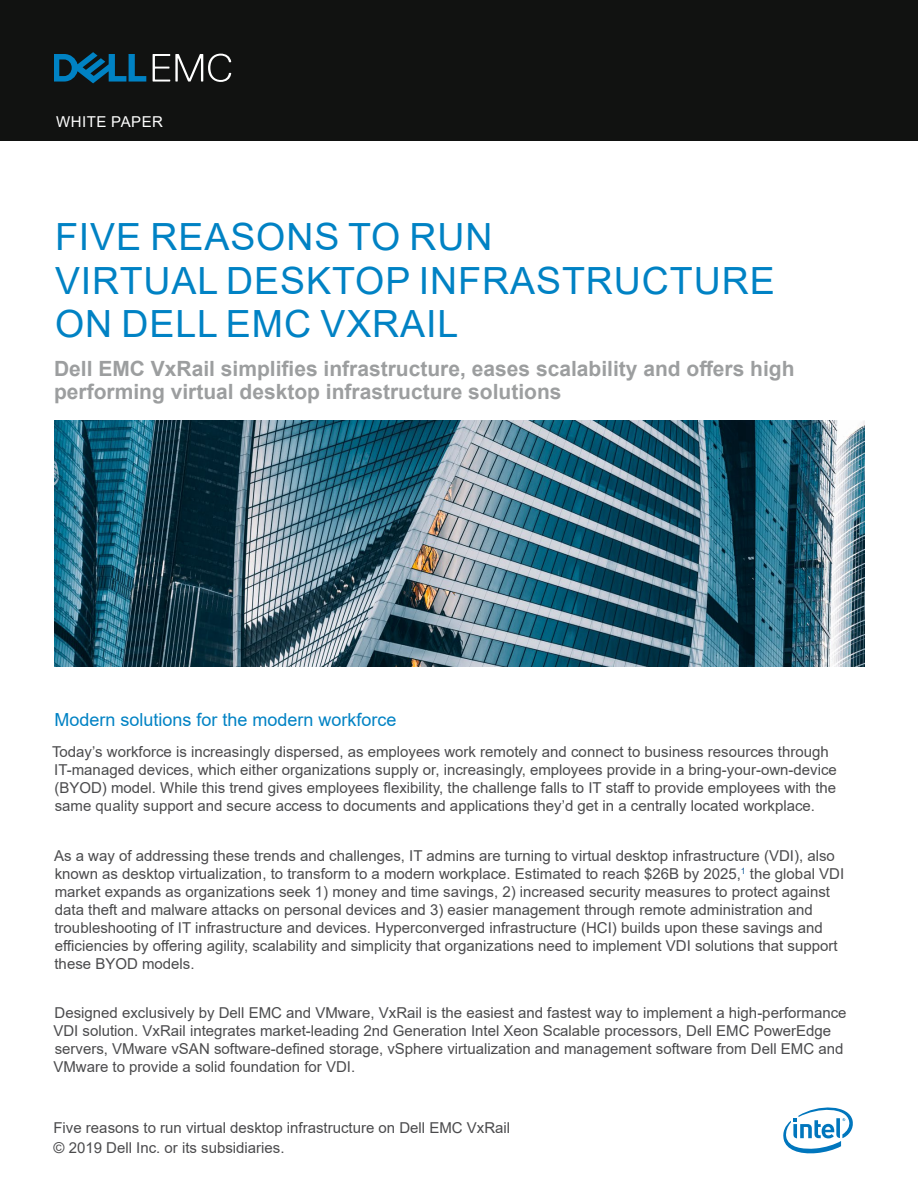
<style>
.page{position:relative;width:918px;height:1188px;background:#fff}
.page>*{position:absolute;margin:0;border:0;box-sizing:border-box;transform-origin:0 0}
.t1{font:37.5px/43.5px "Arial";letter-spacing:.025em;color:#0082c4}
.t2{font:700 21px/22.5px "Arial";color:#9c9e9f}
.t3{font:18px "Arial";color:#0082c4}
.t4{font:15px/18px "Arial";color:#4b4b4d}
.t5{font:15px "Arial";letter-spacing:.035em;color:#fff}
</style>
<div class="page">
<div style="left:0;top:0;width:918px;height:141px;background:#111211"></div>
<svg style="left:153px;top:54px;width:78px;height:28px"></svg>
<svg style="left:55px;top:52px;width:91px;height:31px"></svg>
<svg style="left:783px;top:1107px;width:70px;height:47px"></svg>
<img style="left:54px;top:420px;width:810px;height:246px">
<p class="t5" style="left:56px;top:111px;width:108px">WHITE PAPER</p>
<h1 class="t1" style="left:55px;top:215px;width:721px">FIVE REASONS TO RUN<br>VIRTUAL DESKTOP INFRASTRUCTURE<br>ON DELL EMC VXRAIL</h1>
<h2 class="t2" style="left:54px;top:358px;width:742px">Dell EMC VxRail simplifies infrastructure, eases scalability and offers high performing virtual desktop infrastructure solutions</h2>
<p class="t3" style="left:54px;top:707px;width:344px">Modern solutions for the modern workforce</p>
<p class="t4" style="left:52px;top:743px;width:786px">Today’s workforce is increasingly dispersed, as employees work remotely and connect to business resources through IT-managed devices, which either organizations supply or, increasingly, employees provide in a bring-your-own-device (BYOD) model. While this trend gives employees flexibility, the challenge falls to IT staff to provide employees with the same quality support and secure access to documents and applications they’d get in a centrally located workplace.</p>
<p class="t4" style="left:54px;top:847px;width:792px">As a way of addressing these trends and challenges, IT admins are turning to virtual desktop infrastructure (VDI), also known as desktop virtualization, to transform to a modern workplace. Estimated to reach $26B by 2025,<sup>1</sup> the global VDI market expands as organizations seek 1) money and time savings, 2) increased security measures to protect against data theft and malware attacks on personal devices and 3) easier management through remote administration and troubleshooting of IT infrastructure and devices. Hyperconverged infrastructure (HCI) builds upon these savings and efficiencies by offering agility, scalability and simplicity that organizations need to implement VDI solutions that support these BYOD models.</p>
<p class="t4" style="left:53px;top:1004px;width:795px">Designed exclusively by Dell EMC and VMware, VxRail is the easiest and fastest way to implement a high-performance VDI solution. VxRail integrates market-leading 2nd Generation Intel Xeon Scalable processors, Dell EMC PowerEdge servers, VMware vSAN software-defined storage, vSphere virtualization and management software from Dell EMC and VMware to provide a solid foundation for VDI.</p>
<p class="t4" style="left:53px;top:1118px;width:458px;line-height:19.5px">Five reasons to run virtual desktop infrastructure on Dell EMC VxRail © 2019 Dell Inc. or its subsidiaries.</p>
</div>
